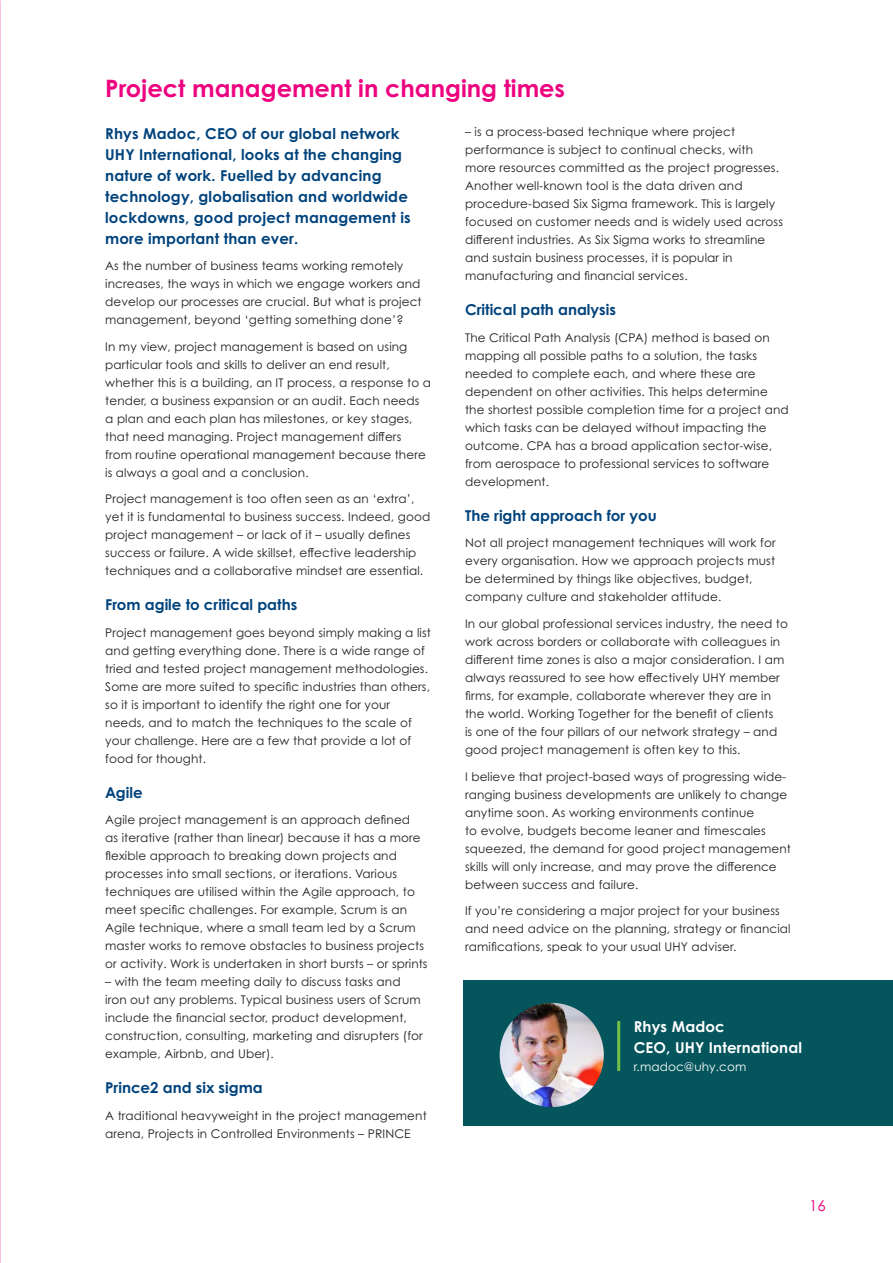
<style>
.page{position:relative;width:893px;height:1263px;background:#fff}
.page>*{position:absolute;margin:0;border:0;box-sizing:border-box;transform-origin:0 0}
.Page_title_-_16pt{font:700 24px "Century Gothic Pro";color:#ed0280}
.Body_intro{font:700 15px/21px "Century Gothic Pro";letter-spacing:.01em;color:#01437c}
.Subtitle_-_10pt{font:700 15px "Century Gothic Pro";color:#01437c}
.Box_Title{font:700 15px/21px "Century Gothic Pro";letter-spacing:.01em;color:#fff}
.Body_intro-2{font:15px "Century Gothic Pro";color:#ed0280}
.Body_Text{font:12px/18px "Century Gothic Pro";letter-spacing:.01em;color:#231f20}
.Box_Title-2{font:12px "Century Gothic Pro";letter-spacing:.01em;color:#fff}
</style>
<div class="page">
<img style="left:0;top:0;width:1px;height:1263px">
<div style="left:463px;top:980px;width:430px;height:146px;background:#05555d"></div>
<img style="left:500px;top:1003px;width:104px;height:104px;border-radius:52px">
<hr style="left:617px;top:1021px;width:3px;height:50px;background:#71bf44">
<p class="Page_title_-_16pt" style="left:105px;top:74px;width:461px">Project management in changing times</p>
<p class="Body_intro" style="left:105px;top:122px;width:307px">Rhys Madoc, CEO of our global network UHY International, looks at the changing nature of work. Fuelled by advancing technology, globalisation and worldwide lockdowns, good project management is more important than ever.</p>
<p class="Body_Text" style="left:105px;top:257px;width:318px">As the number of business teams working remotely increases, the ways in which we engage workers and develop our processes are crucial. But what is project management, beyond ‘getting something done’?</p>
<p class="Body_Text" style="left:105px;top:337px;width:327px">In my view, project management is based on using particular tools and skills to deliver an end result, whether this is a building, an IT process, a response to a tender, a business expansion or an audit. Each needs<br>a plan and each plan has milestones, or key stages, that need managing. Project management differs from routine operational management because there is always a goal and a conclusion.</p>
<p class="Body_Text" style="left:105px;top:490px;width:326px">Project management is too often seen as an ‘extra’, yet it is fundamental to business success. Indeed, good project management – or lack of it – usually defines success or failure. A wide skillset, effective leadership techniques and a collaborative mindset are essential.</p>
<p class="Subtitle_-_10pt" style="left:105px;top:595px;width:194px">From agile to critical paths</p>
<p class="Body_Text" style="left:105px;top:623px;width:327px">Project management goes beyond simply making a list and getting everything done. There is a wide range of tried and tested project management methodologies.<br>Some are more suited to specific industries than others, so it is important to identify the right one for your needs, and to match the techniques to the scale of your challenge. Here are a few that provide a lot of food for thought.</p>
<p class="Subtitle_-_10pt" style="left:105px;top:783px;width:39px">Agile</p>
<p class="Body_Text" style="left:105px;top:811px;width:324px">Agile project management is an approach defined<br>as iterative (rather than linear) because it has a more flexible approach to breaking down projects and processes into small sections, or iterations. Various techniques are utilised within the Agile approach, to meet specific challenges. For example, Scrum is an Agile technique, where a small team led by a Scrum master works to remove obstacles to business projects or activity. Work is undertaken in short bursts – or sprints</p>
<p class="Body_Text" style="left:105px;top:973px;width:319px">– with the team meeting daily to discuss tasks and iron out any problems. Typical business users of Scrum include the financial sector, product development, construction, consulting, marketing and disrupters (for example, Airbnb, and Uber).</p>
<p class="Subtitle_-_10pt" style="left:105px;top:1078px;width:159px">Prince2 and six sigma</p>
<p class="Body_Text" style="left:105px;top:1106px;width:323px">A traditional heavyweight in the project management arena, Projects in Controlled Environments – PRINCE</p>
<p class="Body_Text" style="left:465px;top:123px;width:319px">– is a process-based technique where project performance is subject to continual checks, with more resources committed as the project progresses.<br>Another well-known tool is the data driven and procedure-based Six Sigma framework. This is largely focused on customer needs and is widely used across different industries. As Six Sigma works to streamline and sustain business processes, it is popular in manufacturing and financial services.</p>
<p class="Subtitle_-_10pt" style="left:465px;top:301px;width:152px">Critical path analysis</p>
<p class="Body_Text" style="left:465px;top:328px;width:325px">The Critical Path Analysis (CPA) method is based on mapping all possible paths to a solution, the tasks needed to complete each, and where these are dependent on other activities. This helps determine the shortest possible completion time for a project and which tasks can be delayed without impacting the outcome. CPA has a broad application sector-wise, from aerospace to professional services to software development.</p>
<p class="Subtitle_-_10pt" style="left:465px;top:506px;width:193px">The right approach for you</p>
<p class="Body_Text" style="left:465px;top:534px;width:312px">Not all project management techniques will work for every organisation. How we approach projects must be determined by things like objectives, budget, company culture and stakeholder attitude.</p>
<p class="Body_Text" style="left:465px;top:614px;width:324px">In our global professional services industry, the need to work across borders or collaborate with colleagues in different time zones is also a major consideration. I am always reassured to see how effectively UHY member firms, for example, collaborate wherever they are in the world. Working Together for the benefit of clients<br>is one of the four pillars of our network strategy – and good project management is often key to this.</p>
<p class="Body_Text" style="left:465px;top:767px;width:327px">I believe that project-based ways of progressing wide&shy;ranging business developments are unlikely to change anytime soon. As working environments continue<br>to evolve, budgets become leaner and timescales squeezed, the demand for good project management skills will only increase, and may prove the difference between success and failure.</p>
<p class="Body_Text" style="left:465px;top:901px;width:327px">If you’re considering a major project for your business and need advice on the planning, strategy or financial ramifications, speak to your usual UHY adviser.</p>
<p class="Box_Title" style="left:634px;top:1016px;width:170px">Rhys Madoc<br>CEO, UHY International</p>
<p class="Box_Title-2" style="left:634px;top:1059px;width:114px">r.madoc@uhy.com</p>
<p class="Body_intro-2" style="left:809px;top:1196px;width:18px">16</p>
</div>
